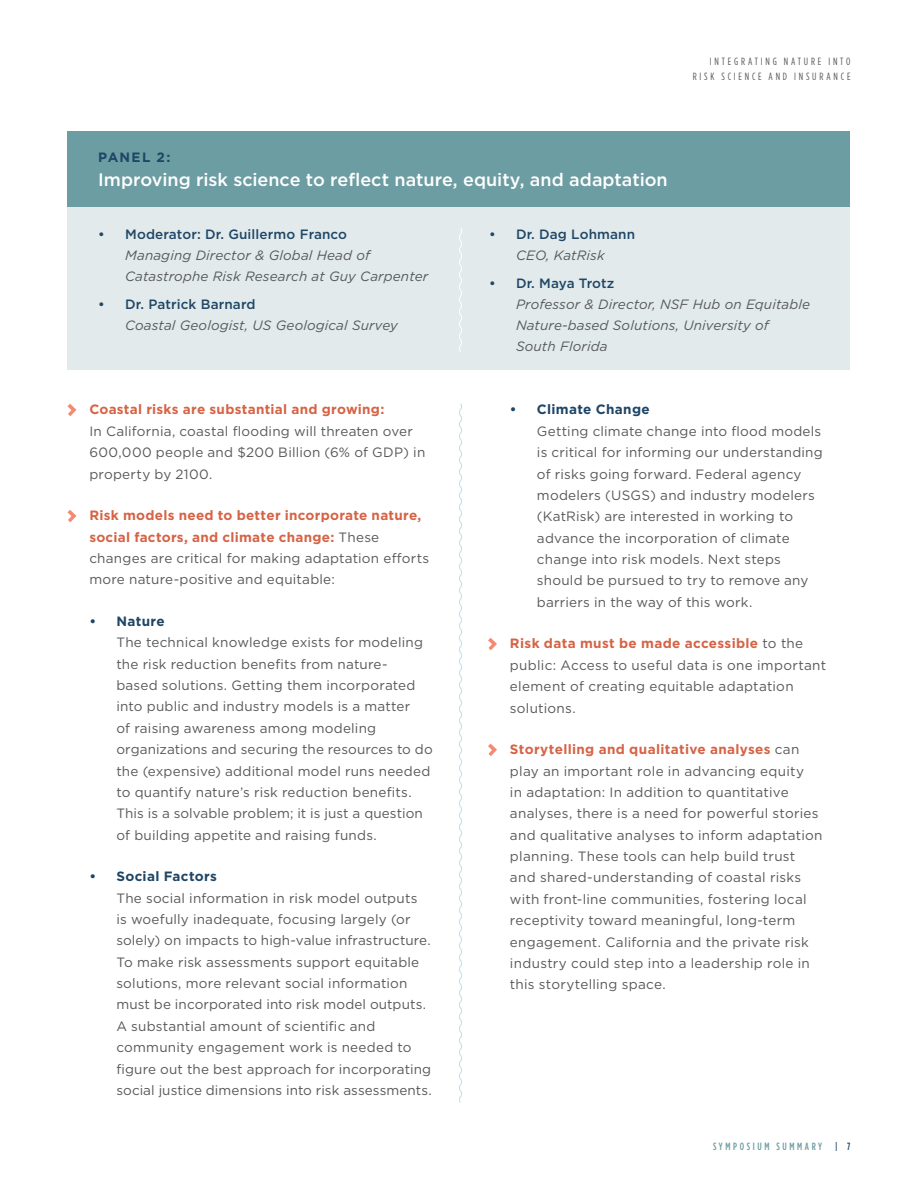
<style>
.page{position:relative;width:918px;height:1188px;background:#fff}
.page>*{position:absolute;margin:0;border:0;box-sizing:border-box;transform-origin:0 0}
.t1{font:500 18px "Gotham";color:#fff}
.t2{font:13.5px/21.3px "Gotham";letter-spacing:.015em;color:#57585a}
.t3{font:italic 13.5px/21px "Gotham";letter-spacing:.01em;color:#57585a}
.t4{font:700 13.5px "Gotham";letter-spacing:.02em;color:#d66345}
.t5{font:500 13.5px "Gotham";letter-spacing:.01em;color:#1f4666}
.t6{font:700 13.5px "Gotham";letter-spacing:.025em;color:#1f4565}
.t7{font:700 13.5px "Gotham";letter-spacing:.095em;color:#1f4666}
.t8{font:10.5px/15px "Gotham Condensed";letter-spacing:.265em;color:#57585a;text-align:right}
.t9{font:500 10.5px "Gotham Condensed";letter-spacing:.25em;color:#6c9da2}
.s1{font-weight:500;font-style:normal;color:#1f4666}
.s2{font-weight:700;color:#d66345}
.s3{font-weight:700;color:#1f4565}
.s4{color:#1f4666}
</style>
<div class="page">
<div style="left:68px;top:132px;width:782px;height:75px;background:#6c9da2"></div>
<div style="left:68px;top:207px;width:782px;height:162px;background:#e2eaeb"></div>
<svg style="left:459px;top:228px;width:3px;height:124px"></svg>
<svg style="left:67px;top:404px;width:9px;height:12px"></svg>
<svg style="left:67px;top:510px;width:9px;height:12px"></svg>
<svg style="left:459px;top:403px;width:3px;height:700px"></svg>
<svg style="left:488px;top:638px;width:9px;height:12px"></svg>
<svg style="left:488px;top:744px;width:9px;height:12px"></svg>
<p class="t8" style="left:693px;top:53px;width:159px">INTEGRATING NATURE INTO<br>RISK SCIENCE AND INSURANCE</p>
<h5 class="t7" style="left:98px;top:149px;width:74px">PANEL 2:</h5>
<h4 class="t1" style="left:98px;top:168px;width:571px">Improving risk science to refect nature, equity, and adaptation</h4>
<p class="t3" style="left:125px;top:223px;width:305px;text-indent:-27px"><span class="s1">• Moderator: Dr. Guillermo Franco<br></span>Managing Director &amp; Global Head of<br>Catastrophe Risk Research at Guy Carpenter</p>
<p class="t5" style="left:98px;top:295px;width:159px">• Dr. Patrick Barnard</p>
<p class="t3" style="left:125px;top:314px;width:274px">Coastal Geologist, US Geological Survey</p>
<p class="t5" style="left:489px;top:225px;width:148px">• Dr. Dag Lohmann</p>
<p class="t3" style="left:516px;top:244px;width:90px">CEO, KatRisk</p>
<p class="t3" style="left:516px;top:272px;width:296px;text-indent:-27px"><span class="s1">• Dr. Maya Trotz<br></span>Professor &amp; Director, NSF Hub on Equitable<br>Nature-based Solutions, University of<br>South Florida</p>
<h5 class="t4" style="left:89px;top:401px;width:297px">Coastal risks are substantial and growing:</h5>
<p class="t2" style="left:89px;top:420px;width:337px">In California, coastal fooding will threaten over<br>600,000 people and $200 Billion (6% of GDP) in property by 2100.</p>
<p class="t2" style="left:89px;top:504px;width:341px"><span class="s2">Risk models need to better incorporate nature, social factors, and climate change:</span> These changes are critical for making adaptation eforts more nature-positive and equitable:</p>
<p class="t2" style="left:116px;top:610px;width:318px;text-indent:-27px"><span class="s3">• Nature<br></span>The technical knowledge exists for modeling the risk reduction benefts from nature-<br>based solutions. Getting them incorporated into public and industry models is a matter<br>of raising awareness among modeling organizations and securing the resources to do the (expensive) additional model runs needed to quantify nature’s risk reduction benefts.<br>This is a solvable problem; it is just a question of building appetite and raising funds.</p>
<p class="t2" style="left:116px;top:866px;width:317px;text-indent:-27px"><span class="s3">• Social Factors<br></span>The social information in risk model outputs<br>is woefully inadequate, focusing largely (or solely) on impacts to high-value infrastructure.<br>To make risk assessments support equitable solutions, more relevant social information must be incorporated into risk model outputs.<br>A substantial amount of scientifc and community engagement work is needed to fgure out the best approach for incorporating social justice dimensions into risk assessments.</p>
<p class="t6" style="left:510px;top:401px;width:141px">• Climate Change</p>
<p class="t2" style="left:537px;top:420px;width:287px">Getting climate change into food models is critical for informing our understanding of risks going forward. Federal agency modelers (USGS) and industry modelers (KatRisk) are interested in working to advance the incorporation of climate change into risk models. Next steps should be pursued to try to remove any barriers in the way of this work.</p>
<p class="t2" style="left:510px;top:633px;width:318px"><span class="s2">Risk data must be made accessible</span> to the public: Access to useful data is one important element of creating equitable adaptation solutions.</p>
<p class="t2" style="left:510px;top:738px;width:314px"><span class="s2">Storytelling and qualitative analyses</span> can play an important role in advancing equity<br>in adaptation: In addition to quantitative analyses, there is a need for powerful stories and qualitative analyses to inform adaptation planning. These tools can help build trust and shared-understanding of coastal risks with front-line communities, fostering local receptivity toward meaningful, long-term engagement. California and the private risk industry could step into a leadership role in this storytelling space.</p>
<p class="t9" style="left:713px;top:1140px;width:139px">SYMPOSIUM SUMMARY <span class="s4">| 7</span></p>
</div>
